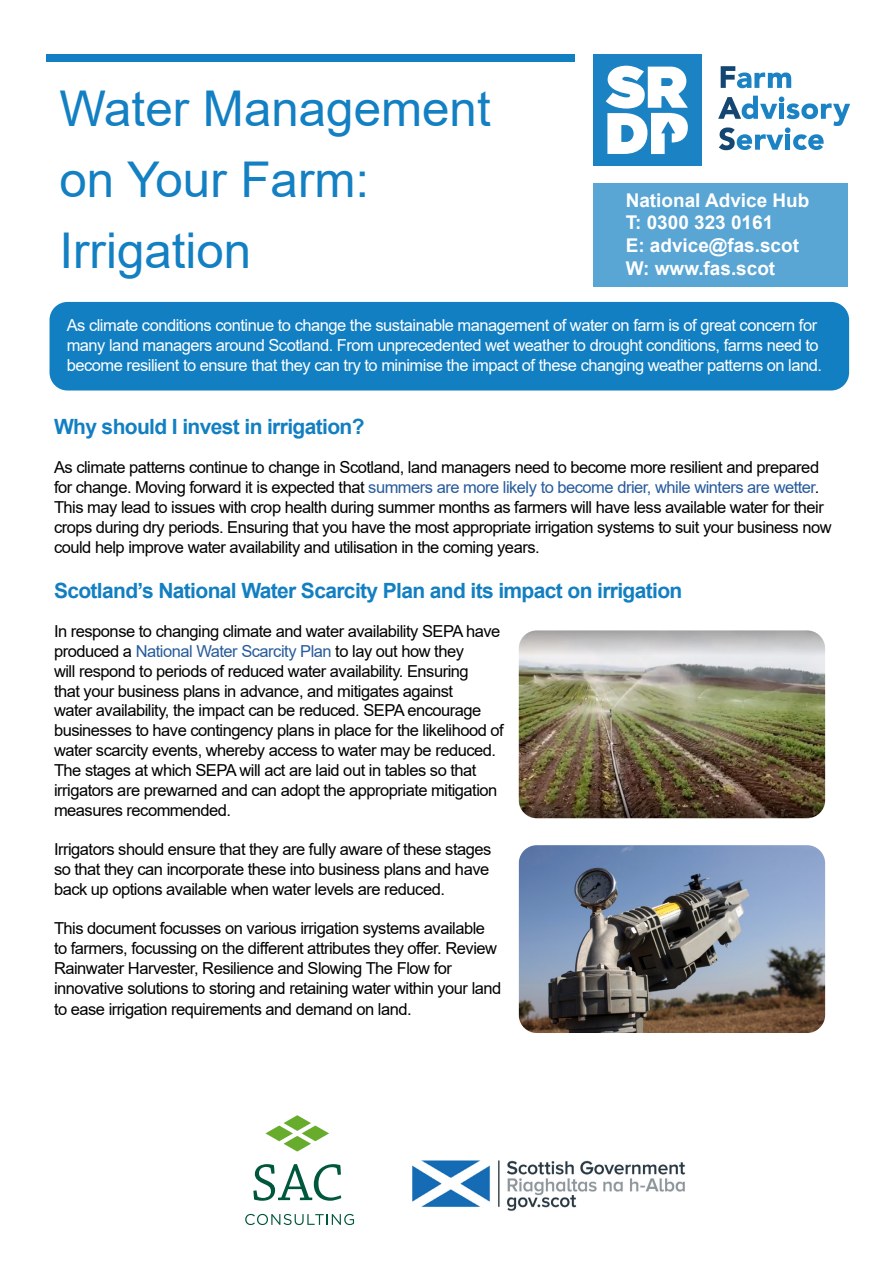
<style>
.page{position:relative;width:893px;height:1263px;background:#fff}
.page>*{position:absolute;margin:0;border:0;box-sizing:border-box;transform-origin:0 0}
.t1{font:49.35px/70.8px "Arial";color:#1380c3}
.t2{font:700 21px "Arial";letter-spacing:-.03em;color:#127fc2}
.t3{font:700 18.9px/22.8px "Arial";color:#fff}
.t4{font:16.5px/19.8px "Arial";letter-spacing:-.03em;color:#000}
.t5{font:16.5px/19.8px "Arial";letter-spacing:-.03em;color:#fff}
.s1{color:#275b9b}
</style>
<div class="page">
<div style="left:593px;top:183px;width:255px;height:103px;background:#59a5d4"></div>
<div style="left:593px;top:54px;width:108px;height:111px;background:#1b82c4"></div>
<svg style="left:721px;top:66px;width:70px;height:22px"></svg>
<svg style="left:718px;top:96px;width:132px;height:54px"></svg>
<svg style="left:606px;top:66px;width:82px;height:88px"></svg>
<div style="left:47px;top:54px;width:528px;height:7px;background:#127fc2"></div>
<img style="left:412px;top:1160px;width:274px;height:51px">
<svg style="left:265px;top:1115px;width:64px;height:36px"></svg>
<svg style="left:253px;top:1164px;width:88px;height:37px"></svg>
<svg style="left:245px;top:1214px;width:109px;height:11px"></svg>
<img style="left:519px;top:630px;width:306px;height:188px">
<img style="left:519px;top:845px;width:306px;height:188px">
<div style="left:50px;top:302px;width:799px;height:88px;background:#127fc2;border-radius:18px"></div>
<h1 class="t1" style="left:60px;top:73px;width:433px">Water Management on Your Farm:<br>Irrigation</h1>
<p class="t3" style="left:626px;top:189px;width:185px">National Advice Hub<br>T: 0300 323 0161<br>E: advice@fas.scot<br>W: www.fas.scot</p>
<p class="t5" style="left:67px;top:315px;width:757px">As climate conditions continue to change the sustainable management of water on farm is of great concern for many land managers around Scotland. From unprecedented wet weather to drought conditions, farms need to become resilient to ensure that they can try to minimise the impact of these changing weather patterns on land.</p>
<p class="t2" style="left:54px;top:412px;width:312px">Why should I invest in irrigation?</p>
<p class="t4" style="left:54px;top:458px;width:779px">As climate patterns continue to change in Scotland, land managers need to become more resilient and prepared for change. Moving forward it is expected that <span class="s1">summers are more likely to become drier, while winters are wetter</span>.<br>This may lead to issues with crop health during summer months as farmers will have less available water for their crops during dry periods. Ensuring that you have the most appropriate irrigation systems to suit your business now could help improve water availability and utilisation in the coming years.</p>
<p class="t2" style="left:54px;top:575px;width:630px">Scotland’s National Water Scarcity Plan and its impact on irrigation</p>
<p class="t4" style="left:54px;top:621px;width:451px">In response to changing climate and water availability SEPA have produced a <span class="s1">National Water Scarcity Plan</span> to lay out how they<br>will respond to periods of reduced water availability. Ensuring<br>that your business plans in advance, and mitigates against<br>water availability, the impact can be reduced. SEPA encourage businesses to have contingency plans in place for the likelihood of water scarcity events, whereby access to water may be reduced.<br>The stages at which SEPA will act are laid out in tables so that irrigators are prewarned and can adopt the appropriate mitigation measures recommended.</p>
<p class="t4" style="left:54px;top:839px;width:439px">Irrigators should ensure that they are fully aware of these stages so that they can incorporate these into business plans and have back up options available when water levels are reduced.</p>
<p class="t4" style="left:54px;top:918px;width:449px">This document focusses on various irrigation systems available to farmers, focussing on the different attributes they offer. Review Rainwater Harvester, Resilience and Slowing The Flow for innovative solutions to storing and retaining water within your land</p>
<p class="t4" style="left:54px;top:999px;width:359px">to ease irrigation requirements and demand on land.</p>
</div>
